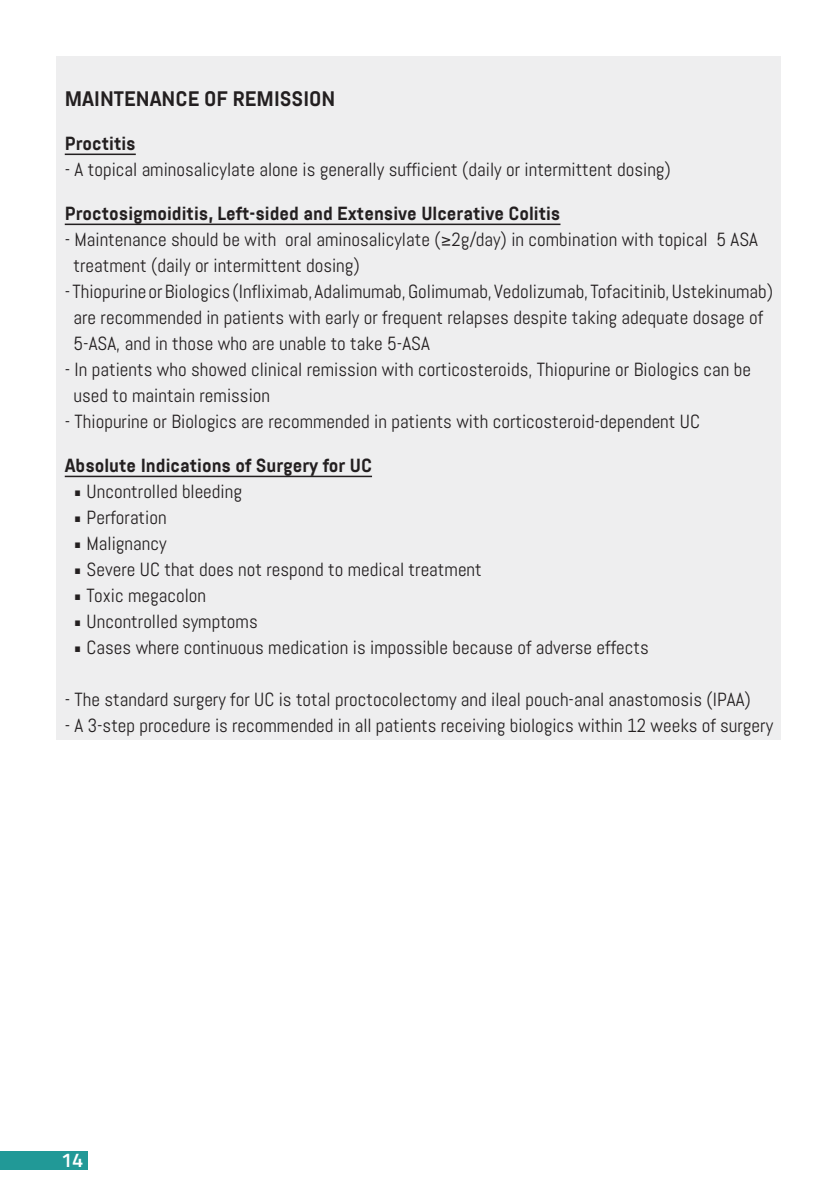
<style>
.page{position:relative;width:840px;height:1191px;background:#fff}
.page>*{position:absolute;margin:0;border:0;box-sizing:border-box;transform-origin:0 0}
.t1{font:700 21px "Abel Pro";color:#231f20}
.t2{font:600 20px "Titillium";color:#fff}
.t3{font:19px/26px "Abel";color:#231f20}
.t4{font:700 19px "Abel Pro";color:#231f20}
.s1{font-family:"Titillium"}
.s2{font-family:"Titillium";font-weight:300}
</style>
<div class="page">
<div style="left:0;top:1151px;width:88px;height:18px;background:#219997"></div>
<div style="left:57px;top:57px;width:723px;height:683px;background:#eeeeef"></div>
<hr style="left:65px;top:153px;width:71px;height:2px;background:#231f20">
<hr style="left:65px;top:223px;width:495px;height:2px;background:#231f20">
<hr style="left:65px;top:475px;width:307px;height:2px;background:#231f20">
<p class="t1" style="left:65px;top:84px;width:272px">MAINTENANCE OF REMISSION</p>
<p class="t4" style="left:65px;top:130px;width:72px">Proctitis</p>
<p class="t3" style="left:65px;top:156px;width:607px">- A topical aminosalicylate alone is generally sufficient (daily or intermittent dosing)</p>
<p class="t4" style="left:65px;top:200px;width:497px">Proctosigmoiditis, Left-sided and Extensive Ulcerative Colitis</p>
<p class="t3" style="left:73px;top:226px;width:685px;text-indent:-9px">- Maintenance should be with oral aminosalicylate (<span class="s1">≥</span>2g/day) in combination with topical 5 ASA treatment (daily or intermittent dosing)</p>
<p class="t3" style="left:73px;top:278px;width:700px;text-indent:-9px">- Thiopurine or Biologics (Infliximab, Adalimumab, Golimumab, Vedolizumab, Tofacitinib, Ustekinumab) are recommended in patients with early or frequent relapses despite taking adequate dosage of<br>5-ASA, and in those who are unable to take 5-ASA</p>
<p class="t3" style="left:73px;top:356px;width:678px;text-indent:-9px">- In patients who showed clinical remission with corticosteroids, Thiopurine or Biologics can be used to maintain remission</p>
<p class="t3" style="left:65px;top:408px;width:636px">- Thiopurine or Biologics are recommended in patients with corticosteroid-dependent UC</p>
<p class="t4" style="left:65px;top:452px;width:308px">Absolute Indications of Surgery for UC</p>
<p class="t3" style="left:73px;top:478px;width:170px"><span class="s2">•</span> Uncontrolled bleeding</p>
<p class="t3" style="left:73px;top:504px;width:95px"><span class="s2">•</span> Perforation</p>
<p class="t3" style="left:73px;top:530px;width:95px"><span class="s2">•</span> Malignancy</p>
<p class="t3" style="left:73px;top:556px;width:410px"><span class="s2">•</span> Severe UC that does not respond to medical treatment</p>
<p class="t3" style="left:73px;top:582px;width:134px"><span class="s2">•</span> Toxic megacolon</p>
<p class="t3" style="left:73px;top:608px;width:186px"><span class="s2">•</span> Uncontrolled symptoms</p>
<p class="t3" style="left:73px;top:634px;width:577px"><span class="s2">•</span> Cases where continuous medication is impossible because of adverse effects</p>
<p class="t3" style="left:65px;top:686px;width:687px">- The standard surgery for UC is total proctocolectomy and ileal pouch-anal anastomosis (IPAA)</p>
<p class="t3" style="left:65px;top:712px;width:709px">- A 3-step procedure is recommended in all patients receiving biologics within 12 weeks of surgery</p>
<p class="t2" style="left:61px;top:1145px;width:24px">14</p>
</div>
